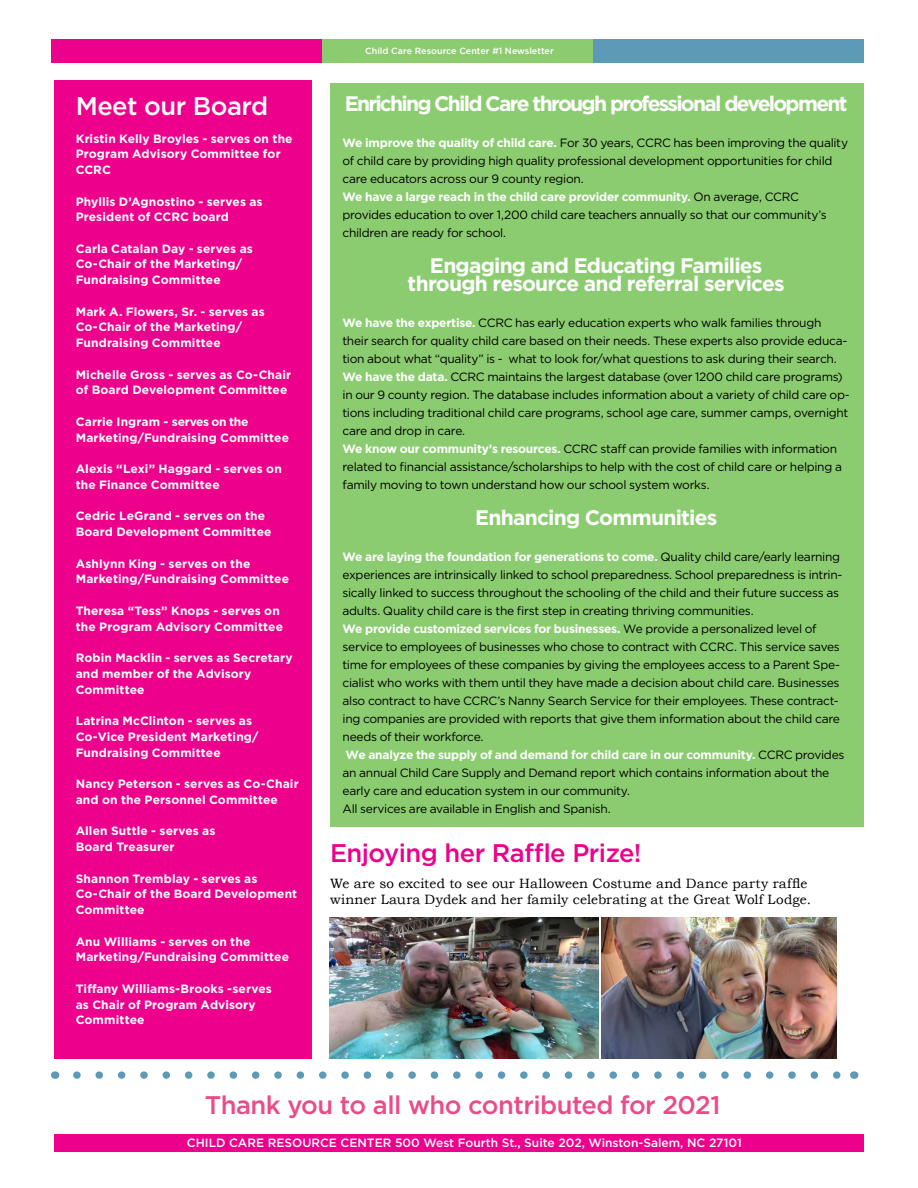
<style>
.page{position:relative;width:918px;height:1188px;background:#fff}
.page>*{position:absolute;margin:0;border:0;box-sizing:border-box;transform-origin:0 0}
.t1{font:500 25.5px "Gotham";letter-spacing:-.02em;color:#eb4c89}
.t2{font:500 25.5px "Gotham";letter-spacing:-.02em;color:#ec008c}
.t3{font:500 25.5px "Gotham";letter-spacing:-.02em;color:#fff}
.t4{font:700 21px/18px "Gotham";letter-spacing:-.045em;color:#fff;text-align:center}
.t5{font:700 21px "Gotham";letter-spacing:-.085em;color:#fff}
.t6{font:13.5px/16.5px "Bookman Old Style";letter-spacing:.01em;color:#000}
.t7{font:12px/18px "Gotham";letter-spacing:-.025em;color:#000}
.t8{font:700 12px/15.8px "Gotham";letter-spacing:.01em;color:#fff}
.t9{font:500 12px "Gotham";color:#fff}
.t10{font:500 9px "Gotham";color:#fff}
.s1{font-weight:700;color:#fff}
</style>
<div class="page">
<div style="left:54px;top:80px;width:258px;height:978px;background:#ec008c"></div>
<div style="left:51px;top:39px;width:271px;height:23px;background:#ec008c"></div>
<div style="left:322px;top:39px;width:271px;height:23px;background:#8bcc70"></div>
<div style="left:593px;top:39px;width:271px;height:23px;background:#5d9ab7"></div>
<div style="left:54px;top:1134px;width:810px;height:18px;background:#ec008c"></div>
<svg style="left:77px;top:1071px;width:764px;height:8px"></svg>
<img style="left:601px;top:918px;width:235px;height:140px">
<img style="left:330px;top:918px;width:268px;height:140px">
<div style="left:330px;top:83px;width:534px;height:743px;background:#8bcc70"></div>
<h1 class="t3" style="left:76px;top:91px;width:194px">Meet our Board</h1>
<p class="t8" style="left:76px;top:130px;width:218px">Kristin Kelly Broyles - serves on the<br>Program Advisory Committee for<br>CCRC</p>
<p class="t8" style="left:76px;top:193px;width:188px">Phyllis D’Agnostino - serves as<br>President of CCRC board</p>
<p class="t8" style="left:76px;top:241px;width:179px">Carla Catalan Day - serves as<br>Co-Chair of the Marketing/<br>Fundraising Committee</p>
<p class="t8" style="left:76px;top:304px;width:191px">Mark A. Flowers, Sr. - serves as<br>Co-Chair of the Marketing/<br>Fundraising Committee</p>
<p class="t8" style="left:76px;top:367px;width:217px">Michelle Gross - serves as Co-Chair of Board Development Committee</p>
<p class="t8" style="left:76px;top:414px;width:215px">Carrie Ingram - serves on the<br>Marketing/Fundraising Committee</p>
<p class="t8" style="left:76px;top:461px;width:208px">Alexis “Lexi” Haggard - serves on the Finance Committee</p>
<p class="t8" style="left:76px;top:508px;width:197px">Cedric LeGrand - serves on the<br>Board Development Committee</p>
<p class="t8" style="left:76px;top:556px;width:215px">Ashlynn King - serves on the<br>Marketing/Fundraising Committee</p>
<p class="t8" style="left:76px;top:603px;width:209px">Theresa “Tess” Knops - serves on the Program Advisory Committee</p>
<p class="t8" style="left:76px;top:650px;width:218px">Robin Macklin - serves as Secretary and member of the Advisory<br>Committee</p>
<p class="t8" style="left:76px;top:713px;width:184px">Latrina McClinton - serves as<br>Co-Vice President Marketing/<br>Fundraising Committee</p>
<p class="t8" style="left:76px;top:776px;width:224px">Nancy Peterson - serves as Co-Chair and on the Personnel Committee</p>
<p class="t8" style="left:76px;top:823px;width:141px">Allen Suttle - serves as<br>Board Treasurer</p>
<p class="t8" style="left:76px;top:870px;width:223px">Shannon Tremblay - serves as<br>Co-Chair of the Board Development<br>Committee</p>
<p class="t8" style="left:76px;top:933px;width:215px">Anu Williams - serves on the<br>Marketing/Fundraising Committee</p>
<p class="t8" style="left:76px;top:981px;width:198px">Tiffany Williams-Brooks -serves as Chair of Program Advisory<br>Committee</p>
<p class="t10" style="left:365px;top:45px;width:190px">Child Care Resource Center #1 Newsletter</p>
<h2 class="t5" style="left:345px;top:90px;width:504px">Enriching Child Care through professional development</h2>
<p class="t7" style="left:343px;top:134px;width:507px"><span class="s1">We improve the quality of child care.</span> For 30 years, CCRC has been improving the quality of child care by providing high quality professional development opportunities for child care educators across our 9 county region.<br><span class="s1">We have a large reach in the child care provider community.</span> On average, CCRC provides education to over 1,200 child care teachers annually so that our community’s children are ready for school.</p>
<h2 class="t4" style="left:408px;top:256px;width:379px">Engaging and Educating Families through resource and referral services</h2>
<p class="t7" style="left:343px;top:314px;width:509px"><span class="s1">We have the expertise.</span> CCRC has early education experts who walk families through their search for quality child care based on their needs. These experts also provide educa&shy;tion about what “quality” is - what to look for/what questions to ask during their search.<br><span class="s1">We have the data.</span> CCRC maintains the largest database (over 1200 child care programs) in our 9 county region. The database includes information about a variety of child care op&shy;tions including traditional child care programs, school age care, summer camps, overnight care and drop in care.<br><span class="s1">We know our community’s resources.</span> CCRC staff can provide families with information related to financial assistance/scholarships to help with the cost of child care or helping a family moving to town understand how our school system works.</p>
<h2 class="t4" style="left:475px;top:508px;width:244px">Enhancing Communities</h2>
<p class="t7" style="left:343px;top:548px;width:503px"><span class="s1">We are laying the foundation for generations to come.</span> Quality child care/early learning experiences are intrinsically linked to school preparedness. School preparedness is intrin&shy;sically linked to success throughout the schooling of the child and their future success as adults. Quality child care is the first step in creating thriving communities.<br><span class="s1">We provide customized services for businesses.</span> We provide a personalized level of service to employees of businesses who chose to contract with CCRC. This service saves time for employees of these companies by giving the employees access to a Parent Spe&shy;cialist who works with them until they have made a decision about child care. Businesses also contract to have CCRC’s Nanny Search Service for their employees. These contract&shy;ing companies are provided with reports that give them information about the child care needs of their workforce.<br><span class="s1">We analyze the supply of and demand for child care in our community.</span> CCRC provides an annual Child Care Supply and Demand report which contains information about the early care and education system in our community.<br>All services are available in English and Spanish.</p>
<h1 class="t2" style="left:330px;top:838px;width:313px">Enjoying her Raffle Prize!</h1>
<p class="t6" style="left:330px;top:875px;width:483px">We are so excited to see our Halloween Costume and Dance party raffle winner Laura Dydek and her family celebrating at the Great Wolf Lodge.</p>
<h1 class="t1" style="left:205px;top:1091px;width:517px">Thank you to all who contributed for 2021</h1>
<p class="t9" style="left:187px;top:1135px;width:556px">CHILD CARE RESOURCE CENTER 500 West Fourth St., Suite 202, Winston-Salem, NC 27101</p>
</div>
